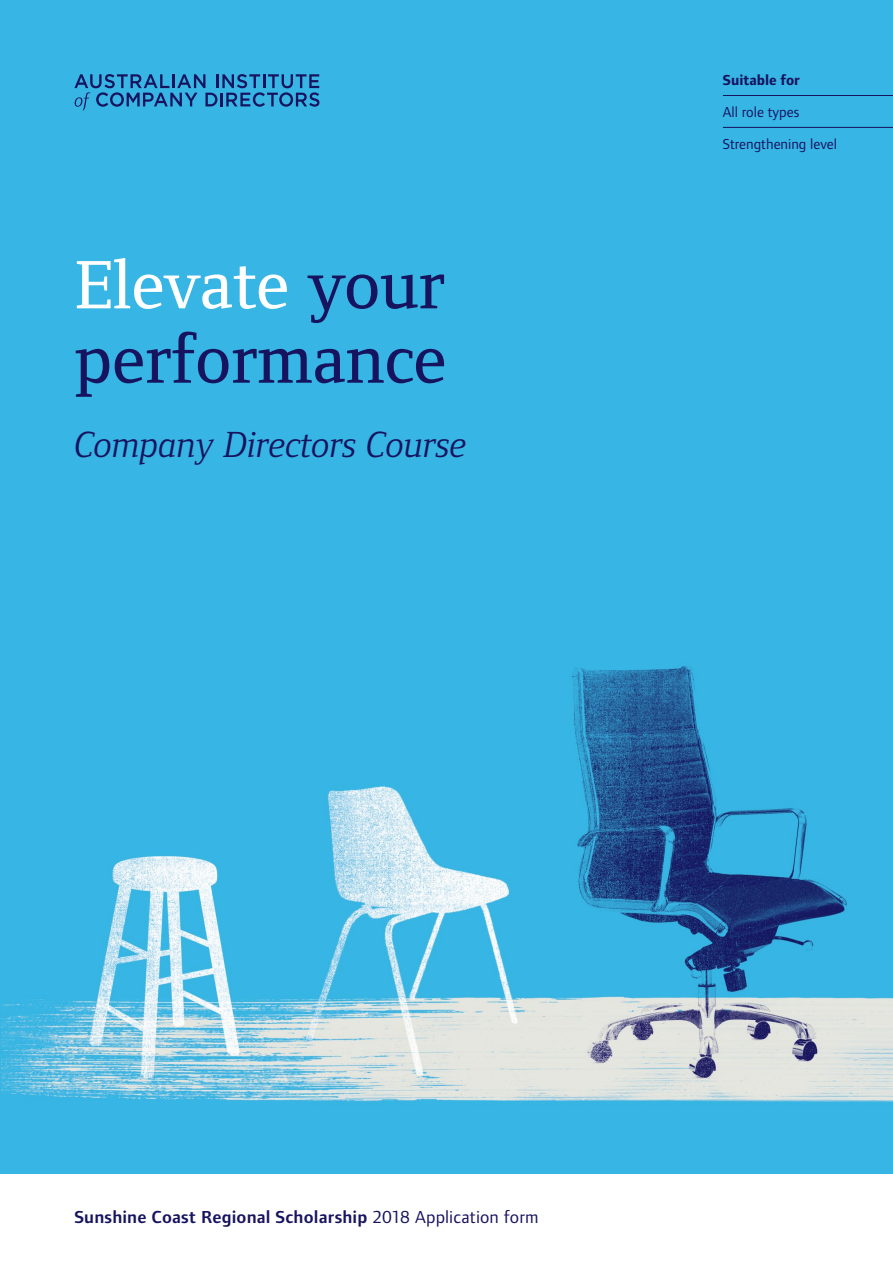
<style>
.page{position:relative;width:893px;height:1263px;background:#fff}
.page>*{position:absolute;margin:0;border:0;box-sizing:border-box;transform-origin:0 0}
.t1{font:500 70.5px/74.4px "Foundry Form Serif";color:#16135f}
.t2{font:italic 37.5px "Foundry Form Serif";color:#16135f}
.t3{font:600 18px "Foundry Form Sans";letter-spacing:.01em;color:#16135f}
.t4{font:15px/32px "Foundry Form Sans";color:#16135f}
.t5{font:700 15px "Foundry Form Sans";color:#16135f}
.s1{color:#fff}
.s2{font-weight:400}
</style>
<div class="page">
<img style="left:0;top:0;width:893px;height:1174px">
<svg style="left:74px;top:74px;width:245px;height:37px"></svg>
<hr style="left:723px;top:95px;width:170px;height:1px;background:#16135f">
<hr style="left:723px;top:127px;width:170px;height:1px;background:#16135f">
<h1 class="t1" style="left:74px;top:248px;width:374px"><span class="s1">Elevate</span> your performance</h1>
<h2 class="t2" style="left:74px;top:424px;width:394px">Company Directors Course</h2>
<p class="t5" style="left:723px;top:71px;width:78px">Suitable for</p>
<p class="t4" style="left:723px;top:96px;width:116px">All role types<br>Strengthening level</p>
<p class="t3" style="left:74px;top:1206px;width:466px">Sunshine Coast Regional Scholarship <span class="s2">2018 Application form</span></p>
</div>
